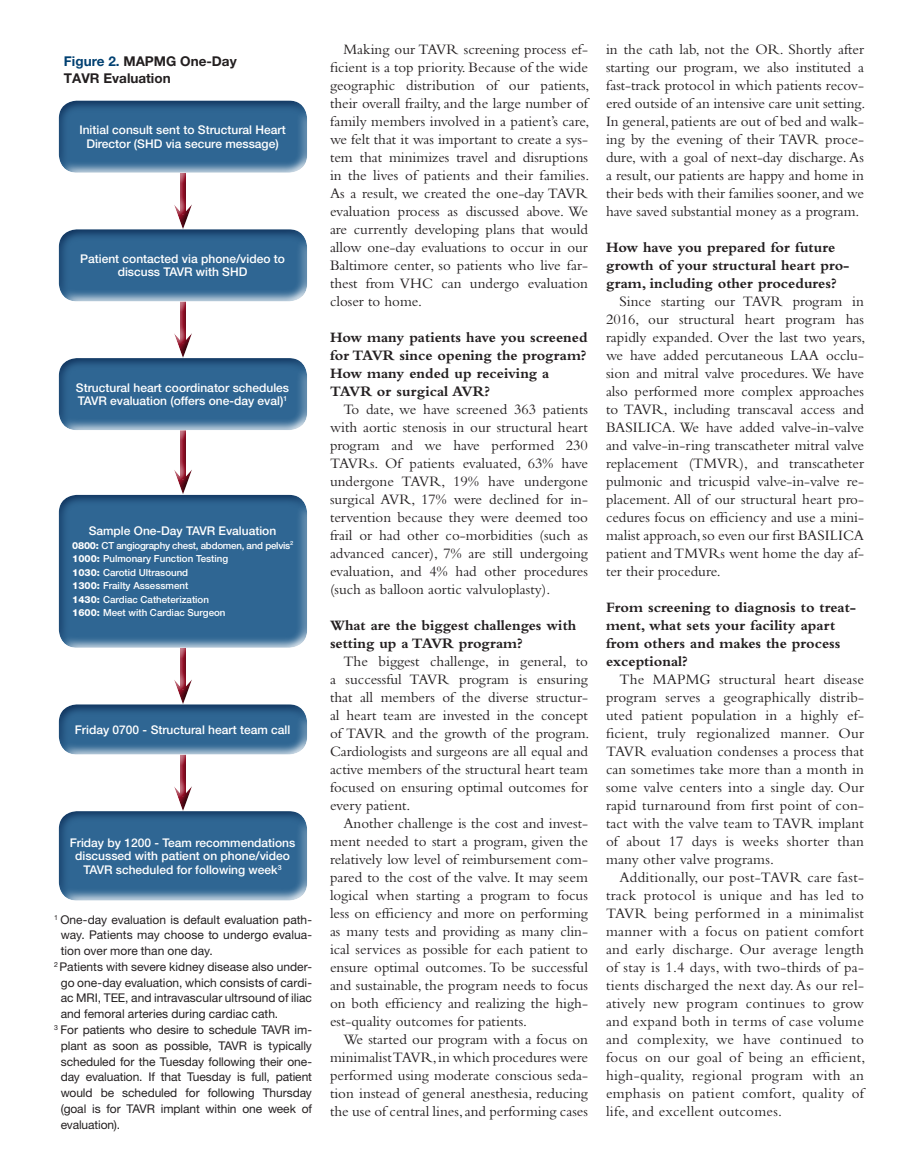
<style>
.page{position:relative;width:918px;height:1175px;background:#fff}
.page>*{position:absolute;margin:0;border:0;box-sizing:border-box;transform-origin:0 0}
.t1{font:15px/18px "Bembo";color:#231f20;text-align:justify}
.t2{font:700 15px/18px "Bembo";color:#231f20}
.t3{font:700 13.5px/16.5px "Helvetica Neue LT Pro";color:#231f20}
.t4{font:12px "Helvetica Neue LT Pro";letter-spacing:-.005em;color:#231f20}
.t5{font:500 12px/13.5px "Helvetica Neue LT Pro";color:#fff;text-align:center}
.t6{font:500 9.75px/13.5px "Helvetica Neue LT Pro";color:#fff}
.s1{color:#004071}
.s2{font-weight:800}
</style>
<div class="page">
<div style="left:48px;top:100px;width:259px;height:73px;background:#004071;opacity:.75"></div>
<div style="left:171px;top:171px;width:20px;height:60px;background:#fff"></div>
<div style="left:174px;top:171px;width:20px;height:60px;background:#231f20;opacity:.75"></div>
<div style="left:48px;top:355px;width:260px;height:75px;background:#004071;opacity:.75"></div>
<div style="left:171px;top:428px;width:20px;height:67px;background:#fff"></div>
<div style="left:174px;top:428px;width:20px;height:67px;background:#231f20;opacity:.75"></div>
<div style="left:48px;top:702px;width:260px;height:53px;background:#004071;opacity:.75"></div>
<div style="left:171px;top:752px;width:20px;height:60px;background:#fff"></div>
<div style="left:174px;top:752px;width:20px;height:60px;background:#231f20;opacity:.75"></div>
<div style="left:48px;top:493px;width:260px;height:156px;background:#004071;opacity:.75"></div>
<div style="left:171px;top:645px;width:20px;height:60px;background:#fff"></div>
<div style="left:174px;top:645px;width:20px;height:60px;background:#231f20;opacity:.75"></div>
<div style="left:48px;top:228px;width:260px;height:75px;background:#004071;opacity:.75"></div>
<div style="left:171px;top:299px;width:20px;height:60px;background:#fff"></div>
<div style="left:174px;top:299px;width:20px;height:60px;background:#231f20;opacity:.75"></div>
<div style="left:48px;top:809px;width:261px;height:92px;background:#004071;opacity:.75"></div>
<p class="t3" style="left:64px;top:53px;width:174px"><span class="s1">Figure 2.</span> MAPMG One-Day<br>TAVR Evaluation</p>
<p class="t5" style="left:79px;top:123px;width:208px">Initial consult sent to Structural Heart<br>Director (SHD via secure message)</p>
<p class="t5" style="left:80px;top:252px;width:206px">Patient contacted via phone/video to discuss TAVR with SHD</p>
<p class="t5" style="left:76px;top:380px;width:215px;text-align:left">Structural heart coordinator schedules<br>TAVR evaluation (offers one-day eval)<sup>1</sup></p>
<p class="t5" style="left:89px;top:524px;width:189px">Sample One-Day TAVR Evaluation</p>
<p class="t6" style="left:72px;top:538px;width:222px"><span class="s2">0800:</span> CT angiography chest, abdomen, and pelvis<sup>2<br></sup><span class="s2">1000:</span> Pulmonary Function Testing<br><span class="s2">1030:</span> Carotid Ultrasound<br><span class="s2">1300:</span> Frailty Assessment<br><span class="s2">1430:</span> Cardiac Catheterization<br><span class="s2">1600:</span> Meet with Cardiac Surgeon</p>
<p class="t5" style="left:75px;top:722px;width:217px">Friday 0700 - Structural heart team call</p>
<p class="t5" style="left:70px;top:835px;width:227px">Friday by 1200 - Team recommendations discussed with patient on phone/video<br>TAVR scheduled for following week<sup>3</sup></p>
<p class="t4" style="left:54px;top:912px;width:260px"><sup>1</sup> One-day evaluation is default evaluation path-</p>
<p class="t4" style="left:61px;top:928px;width:253px">way. Patients may choose to undergo evalua-</p>
<p class="t4" style="left:61px;top:943px;width:154px">tion over more than one day.</p>
<p class="t4" style="left:54px;top:959px;width:260px"><sup>2</sup> Patients with severe kidney disease also under-</p>
<p class="t4" style="left:61px;top:975px;width:253px">go one-day evaluation, which consists of cardi-</p>
<p class="t4" style="left:61px;top:991px;width:253px">ac MRI, TEE, and intravascular ultrsound of iliac</p>
<p class="t4" style="left:61px;top:1006px;width:219px">and femoral arteries during cardiac cath.</p>
<p class="t4" style="left:54px;top:1022px;width:260px"><sup>3</sup> For patients who desire to schedule TAVR im-</p>
<p class="t4" style="left:61px;top:1038px;width:253px">plant as soon as possible, TAVR is typically</p>
<p class="t4" style="left:61px;top:1054px;width:253px">scheduled for the Tuesday following their one-</p>
<p class="t4" style="left:61px;top:1069px;width:253px">day evaluation. If that Tuesday is full, patient</p>
<p class="t4" style="left:61px;top:1085px;width:253px">would be scheduled for following Thursday</p>
<p class="t4" style="left:61px;top:1101px;width:253px">(goal is for TAVR implant within one week of</p>
<p class="t4" style="left:61px;top:1117px;width:61px">evaluation).</p>
<p class="t1" style="left:330px;top:40px;width:261px;text-indent:14px">Making our TAVR screening process ef&shy;ficient is a top priority. Because of the wide geographic distribution of our patients, their overall frailty, and the large number of family members involved in a patient’s care, we felt that it was important to create a sys&shy;tem that minimizes travel and disruptions in the lives of patients and their families.<br>As a result, we created the one-day TAVR evaluation process as discussed above. We are currently developing plans that would allow one-day evaluations to occur in our Baltimore center, so patients who live far&shy;thest from VHC can undergo evaluation closer to home.</p>
<p class="t2" style="left:330px;top:328px;width:259px">How many patients have you screened for TAVR since opening the program?<br>How many ended up receiving a<br>TAVR or surgical AVR?</p>
<p class="t1" style="left:330px;top:400px;width:260px;text-indent:14px">To date, we have screened 363 patients with aortic stenosis in our structural heart program and we have performed 230<br>TAVRs. Of patients evaluated, 63% have undergone TAVR, 19% have undergone surgical AVR, 17% were declined for in&shy;tervention because they were deemed too frail or had other co-morbidities (such as advanced cancer), 7% are still undergoing evaluation, and 4% had other procedures (such as balloon aortic valvuloplasty).</p>
<p class="t2" style="left:330px;top:616px;width:248px">What are the biggest challenges with setting up a TAVR program?</p>
<p class="t1" style="left:330px;top:652px;width:261px;text-indent:14px">The biggest challenge, in general, to a successful TAVR program is ensuring that all members of the diverse structur&shy;al heart team are invested in the concept of TAVR and the growth of the program.<br>Cardiologists and surgeons are all equal and active members of the structural heart team focused on ensuring optimal outcomes for every patient.</p>
<p class="t1" style="left:330px;top:814px;width:260px;text-indent:14px">Another challenge is the cost and invest&shy;ment needed to start a program, given the relatively low level of reimbursement com&shy;pared to the cost of the valve. It may seem logical when starting a program to focus less on efficiency and more on performing as many tests and providing as many clin&shy;ical services as possible for each patient to ensure optimal outcomes. To be successful and sustainable, the program needs to focus on both efficiency and realizing the high&shy;est-quality outcomes for patients.</p>
<p class="t1" style="left:330px;top:1030px;width:260px;text-indent:14px">We started our program with a focus on minimalist TAVR, in which procedures were performed using moderate conscious seda&shy;tion instead of general anesthesia, reducing the use of central lines, and performing cases</p>
<p class="t1" style="left:606px;top:40px;width:261px">in the cath lab, not the OR. Shortly after starting our program, we also instituted a fast-track protocol in which patients recov&shy;ered outside of an intensive care unit setting.<br>In general, patients are out of bed and walk&shy;ing by the evening of their TAVR proce&shy;dure, with a goal of next-day discharge. As a result, our patients are happy and home in their beds with their families sooner, and we have saved substantial money as a program.</p>
<p class="t2" style="left:606px;top:238px;width:245px">How have you prepared for future growth of your structural heart pro&shy;gram, including other procedures?</p>
<p class="t1" style="left:606px;top:292px;width:261px;text-indent:14px">Since starting our TAVR program in 2016, our structural heart program has rapidly expanded. Over the last two years, we have added percutaneous LAA occlu&shy;sion and mitral valve procedures. We have also performed more complex approaches to TAVR, including transcaval access and BASILICA. We have added valve-in-valve and valve-in-ring transcatheter mitral valve replacement (TMVR), and transcatheter pulmonic and tricuspid valve-in-valve re&shy;placement. All of our structural heart pro&shy;cedures focus on efficiency and use a mini&shy;malist approach, so even our first BASILICA patient and TMVRs went home the day af&shy;ter their procedure.</p>
<p class="t2" style="left:606px;top:598px;width:252px">From screening to diagnosis to treat&shy;ment, what sets your facility apart from others and makes the process exceptional?</p>
<p class="t1" style="left:606px;top:670px;width:260px;text-indent:14px">The MAPMG structural heart disease program serves a geographically distrib&shy;uted patient population in a highly ef&shy;ficient, truly regionalized manner. Our TAVR evaluation condenses a process that can sometimes take more than a month in some valve centers into a single day. Our rapid turnaround from first point of con&shy;tact with the valve team to TAVR implant of about 17 days is weeks shorter than many other valve programs.</p>
<p class="t1" style="left:606px;top:868px;width:261px;text-indent:14px">Additionally, our post-TAVR care fast&shy;track protocol is unique and has led to TAVR being performed in a minimalist manner with a focus on patient comfort and early discharge. Our average length of stay is 1.4 days, with two-thirds of pa&shy;tients discharged the next day. As our rel&shy;atively new program continues to grow and expand both in terms of case volume and complexity, we have continued to focus on our goal of being an efficient, high-quality, regional program with an emphasis on patient comfort, quality of life, and excellent outcomes.</p>
</div>
